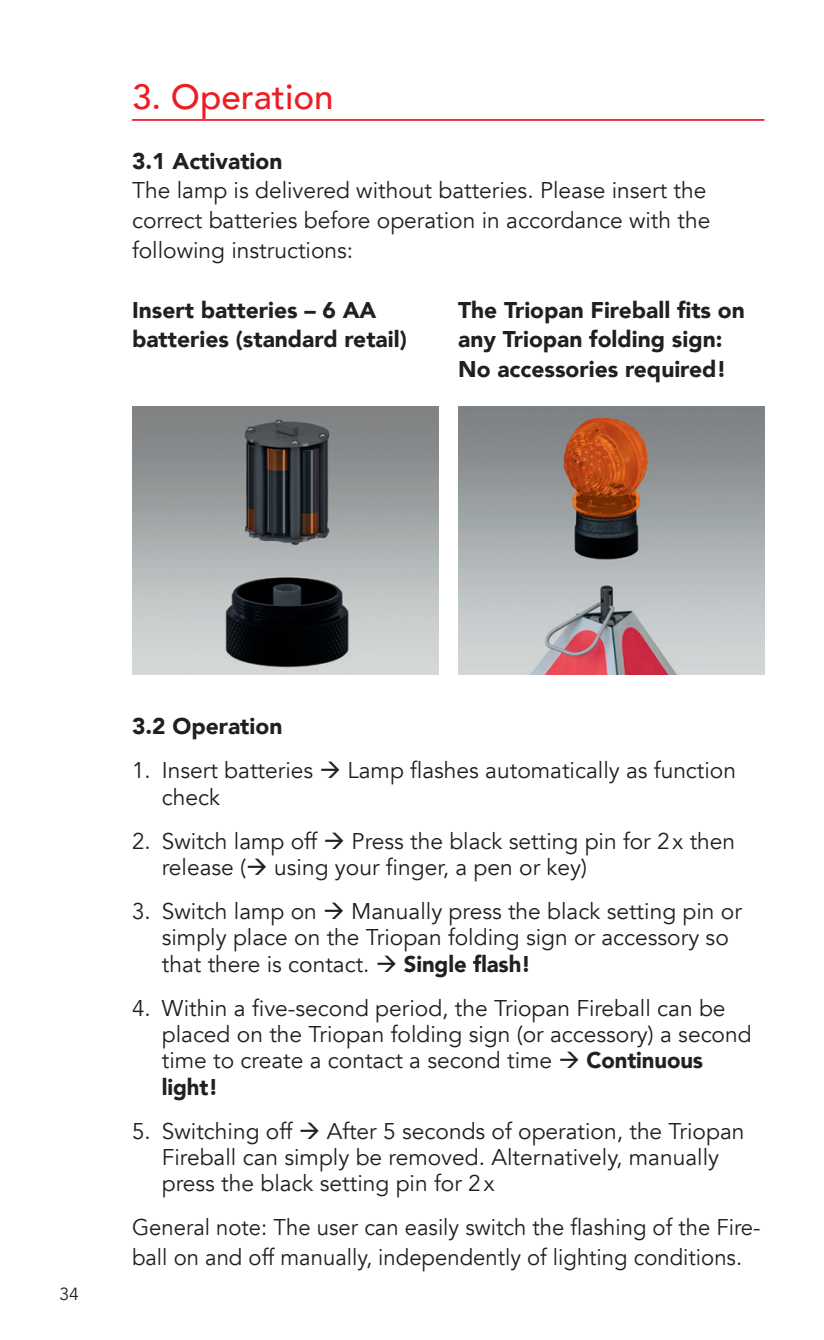
<style>
.page{position:relative;width:824px;height:1340px;background:#fff}
.page>*{position:absolute;margin:0;border:0;box-sizing:border-box;transform-origin:0 0}
.t1{font:500 35px "Avenir";color:#ee1d23}
.t2{font:22.75px/26.2px "Avenir";color:#231f20}
.t3{font:900 22.75px/29.8px "Avenir";color:#231f20}
.t4{font:17.5px "Avenir";color:#231f20}
.s1{font-weight:900}
</style>
<div class="page">
<hr style="left:132px;top:119px;width:632px;height:2px;background:#ee1d23">
<img style="left:132px;top:407px;width:306px;height:267px">
<img style="left:458px;top:407px;width:306px;height:267px">
<h1 class="t1" style="left:132px;top:67px;width:203px">3. Operation</h1>
<p class="t3" style="left:132px;top:145px;width:152px">3.1 Activation</p>
<p class="t2" style="left:132px;top:176px;width:579px;line-height:29.8px">The lamp is delivered without batteries. Please insert the correct batteries before operation in accordance with the following instructions:</p>
<p class="t3" style="left:132px;top:294px;width:276px">Insert batteries – 6 AA batteries (standard retail)</p>
<p class="t3" style="left:458px;top:294px;width:288px">The Triopan Fireball fits on any Triopan folding sign:<br>No accessories required!</p>
<p class="t4" style="left:60px;top:1283px;width:21px">34</p>
<p class="t3" style="left:132px;top:710px;width:152px">3.2 Operation</p>
<p class="t2" style="left:162px;top:757px;width:575px;text-indent:-30px">1. Insert batteries → Lamp flashes automatically as function check</p>
<p class="t2" style="left:162px;top:828px;width:575px;text-indent:-30px">2. Switch lamp off → Press the black setting pin for 2x then release (→ using your finger, a pen or key)</p>
<p class="t2" style="left:162px;top:898px;width:581px;text-indent:-30px">3. Switch lamp on → Manually press the black setting pin or simply place on the Triopan folding sign or accessory so that there is contact. → <span class="s1">Single flash!</span></p>
<p class="t2" style="left:162px;top:995px;width:591px;text-indent:-30px">4. Within a five-second period, the Triopan Fireball can be placed on the Triopan folding sign (or accessory) a second time to create a contact a second time → <span class="s1">Continuous light!</span></p>
<p class="t2" style="left:162px;top:1118px;width:584px;text-indent:-30px">5. Switching off → After 5 seconds of operation, the Triopan<br>Fireball can simply be removed. Alternatively, manually press the black setting pin for 2x</p>
<p class="t2" style="left:132px;top:1212px;width:630px;line-height:29.8px">General note: The user can easily switch the flashing of the Fire&shy;ball on and off manually, independently of lighting conditions.</p>
</div>
